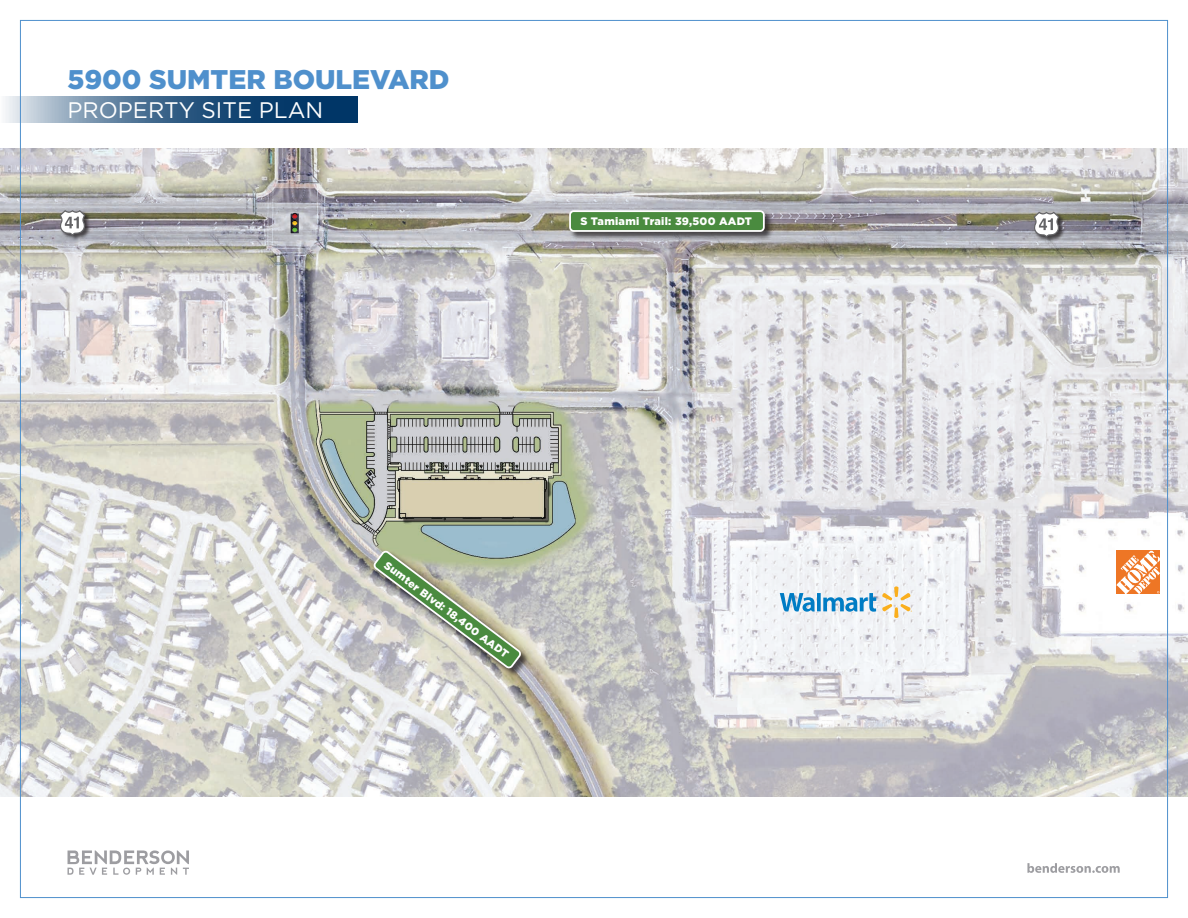
<style>
.page{position:relative;width:1188px;height:918px;background:#fff}
.page>*{position:absolute;margin:0;border:0;box-sizing:border-box;transform-origin:0 0}
.t1{font:900 27px "Gotham";color:#4f90cc}
.t2{font:22.5px "Gotham";color:#fff}
.t3{font:900 10.8px "Gotham";letter-spacing:.025em;color:#fff}
</style>
<div class="page">
<svg style="left:67px;top:851px;width:122px;height:24px"></svg>
<svg style="left:1027px;top:863px;width:93px;height:10px"></svg>
<img style="left:0;top:148px;width:1188px;height:648px">
<svg style="left:5px;top:96px;width:353px;height:27px;background:#476d91"></svg>
<div style="left:569px;top:210px;width:204px;height:31px;background:#231f20;opacity:.75"></div>
<div style="left:570px;top:211px;width:194px;height:20px;background:#4a8b3f;border-radius:4px"></div>
<div style="left:569px;top:210px;width:196px;height:22px;border:2px solid #fff;border-radius:4px"></div>
<svg style="left:291px;top:213px;width:8px;height:20px"></svg>
<div style="left:59px;top:210px;width:32px;height:32px;background:#231f20;opacity:.75"></div>
<svg style="left:58px;top:209px;width:28px;height:28px"></svg>
<div style="left:1034px;top:212px;width:31px;height:31px;background:#231f20;opacity:.75"></div>
<svg style="left:1032px;top:211px;width:28px;height:28px"></svg>
<div style="left:374px;top:551px;width:156px;height:126px;background:#231f20;opacity:.75"></div>
<svg style="left:372px;top:550px;width:151px;height:120px;background:#adb8a3"></svg>
<svg style="left:780px;top:593px;width:96px;height:19px"></svg>
<svg style="left:882px;top:586px;width:30px;height:32px"></svg>
<svg style="left:1117px;top:551px;width:43px;height:43px"></svg>
<h1 class="t1" style="left:68px;top:61px;width:384px">5900 SUMTER BOULEVARD</h1>
<h2 class="t2" style="left:68px;top:96px;width:257px">PROPERTY SITE PLAN</h2>
<p class="t3" style="left:580px;top:214px;width:173px">S Tamiami Trail: 39,500 AADT</p>
<p class="t3" style="left:390px;top:558px;width:154px;rotate:37deg">Sumter Blvd: 18,400 AADT</p>
</div>
